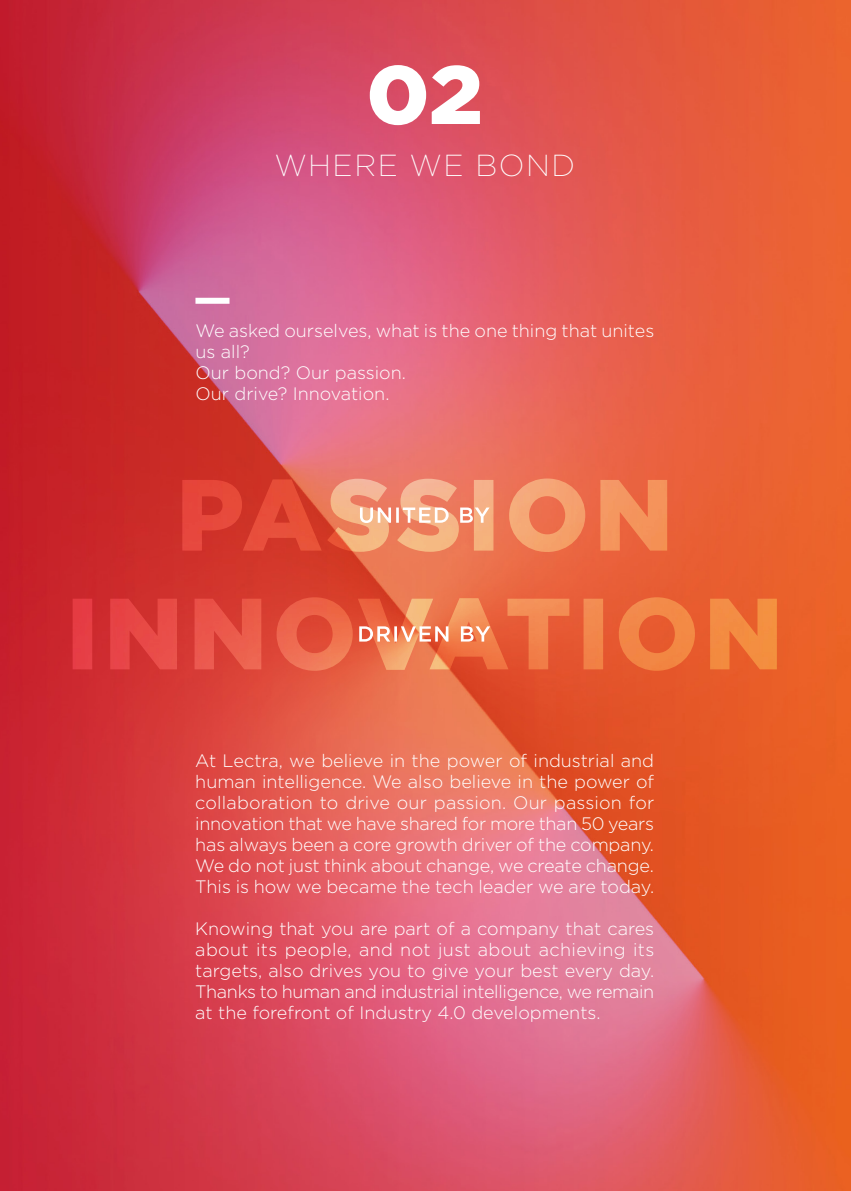
<style>
.page{position:relative;width:851px;height:1191px;background:#fff}
.page>*{position:absolute;margin:0;border:0;box-sizing:border-box;transform-origin:0 0}
.t1{font:900 82.5px "Gotham";color:#fff;scale:1.05 1}
.t2{font:200 30.3px "Gotham";letter-spacing:.05em;color:#fff}
.t3{font:300 18px/21px "Gotham";color:#fff;text-align:justify}
</style>
<div class="page">
<img style="left:0;top:0;width:850px;height:1191px">
<svg style="left:73px;top:597px;width:703px;height:74px;background:#e76240"></svg>
<svg style="left:182px;top:478px;width:485px;height:74px;background:#ea7a59"></svg>
<svg style="left:359px;top:626px;width:131px;height:15px"></svg>
<div style="left:195px;top:298px;width:34px;height:6px;background:#fff"></div>
<p class="t1" style="left:366px;top:38px;width:113px">02</p>
<p class="t2" style="left:275px;top:146px;width:302px">WHERE WE BOND</p>
<p class="t3" style="left:195px;top:319px;width:460px">We asked ourselves, what is the one thing that unites us all?</p>
<p class="t3" style="left:195px;top:361px;width:212px">Our bond? Our passion.</p>
<p class="t3" style="left:195px;top:382px;width:195px">Our drive? Innovation.</p>
<p class="t3" style="left:195px;top:750px;width:460px">At Lectra, we believe in the power of industrial and human intelligence. We also believe in the power of collaboration to drive our passion. Our passion for innovation that we have shared for more than 50 years has always been a core growth driver of the company.<br>We do not just think about change, we create change.<br>This is how we became the tech leader we are today.</p>
<p class="t3" style="left:195px;top:918px;width:460px">Knowing that you are part of a company that cares about its people, and not just about achieving its targets, also drives you to give your best every day.<br>Thanks to human and industrial intelligence, we remain at the forefront of Industry 4.0 developments.</p>
</div>
